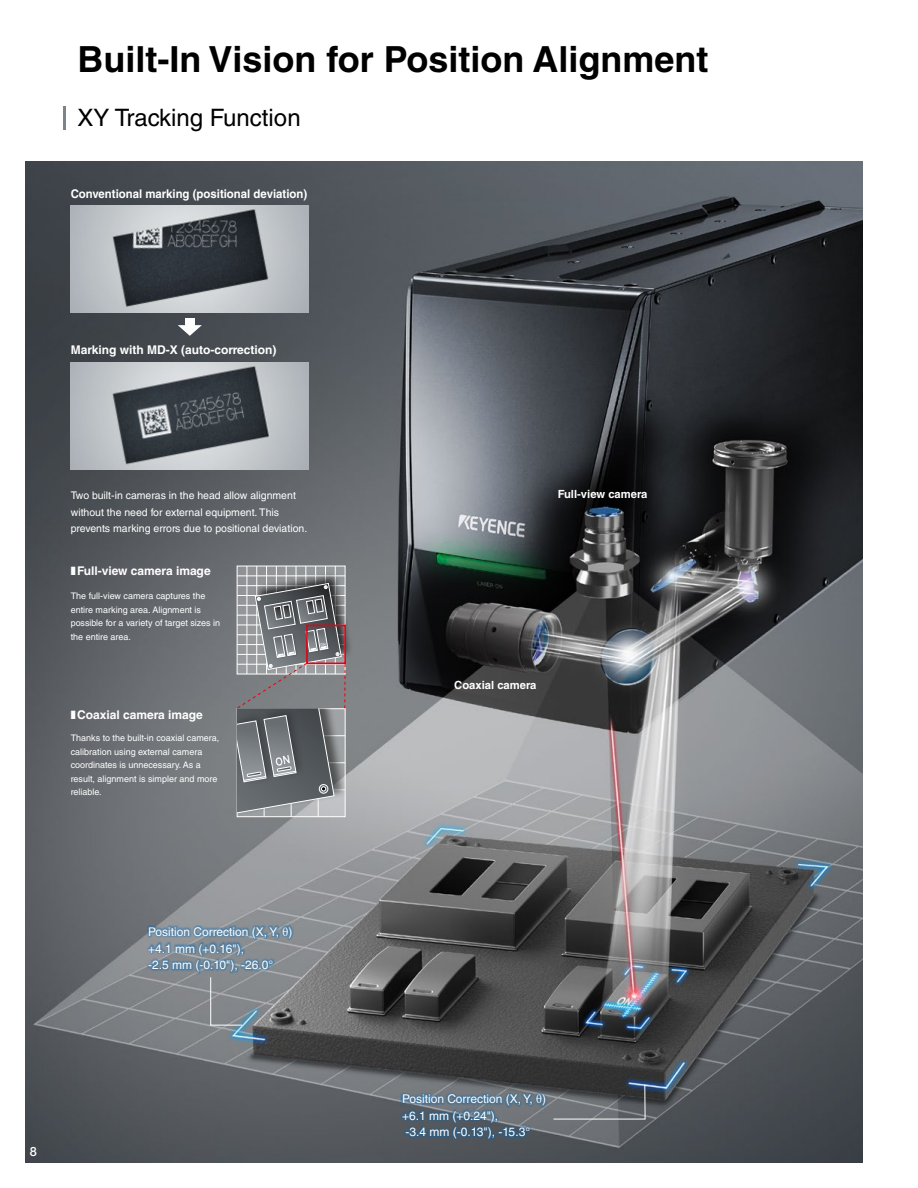
<style>
.page{position:relative;width:918px;height:1188px;background:#fff}
.page>*{position:absolute;margin:0;border:0;box-sizing:border-box;transform-origin:0 0}
.t1{font:700 36px "Helvetica LT Std";color:#000}
.t2{font:24px "Helvetica LT Std";color:#000}
.t3{font:500 12.75px "Helvetica Neue LT Std";color:#fff}
.t4{font:12px/16.5px "Helvetica LT Std";color:#fff}
.t5{font:700 12px "Helvetica LT Std";color:#fff}
.t6{font:700 12px "Helvetica LT Std";color:#fff;scale:.95 1}
.t7{font:700 11.25px "Helvetica LT Std";color:#fff}
.t8{font:10.5px/16.5px "Helvetica LT Std";color:#fff}
.t9{font:9px/13.5px "Helvetica LT Std";color:#fff}
.s1{font-family:"Minion Pro"}
</style>
<div class="page">
<hr style="left:64px;top:106px;width:2px;height:24px;background:#7d8488">
<img style="left:26px;top:162px;width:837px;height:1000px">
<svg style="left:239px;top:568px;width:104px;height:15px"></svg>
<hr style="left:335px;top:566px;width:1px;height:108px;background:#fff">
<hr style="left:325px;top:566px;width:1px;height:108px;background:#fff">
<hr style="left:315px;top:566px;width:1px;height:108px;background:#fff">
<hr style="left:306px;top:566px;width:1px;height:108px;background:#fff">
<hr style="left:296px;top:566px;width:1px;height:108px;background:#fff">
<hr style="left:286px;top:566px;width:1px;height:108px;background:#fff">
<hr style="left:276px;top:566px;width:1px;height:108px;background:#fff">
<hr style="left:266px;top:566px;width:1px;height:108px;background:#fff">
<hr style="left:256px;top:566px;width:1px;height:108px;background:#fff">
<hr style="left:247px;top:566px;width:1px;height:108px;background:#fff">
<hr style="left:237px;top:576px;width:108px;height:1px;background:#fff">
<div style="left:253px;top:571px;width:100px;height:101px;background:#000;opacity:.75"></div>
<div style="left:306px;top:625px;width:40px;height:39px;border:2px solid #e60012"></div>
<svg style="left:178px;top:325px;width:24px;height:11px"></svg>
<div style="left:185px;top:318px;width:10px;height:9px;background:#fff"></div>
<img style="left:71px;top:362px;width:238px;height:107px">
<img style="left:71px;top:205px;width:238px;height:107px">
<svg style="left:210px;top:977px;width:33px;height:49px;background:#8b8f92"></svg>
<svg style="left:553px;top:1084px;width:93px;height:36px;background:#5e6165"></svg>
<svg style="left:147px;top:925px;width:147px;height:49px;background:#738899"></svg>
<svg style="left:400px;top:1093px;width:148px;height:48px;background:#53687a"></svg>
<svg style="left:236px;top:583px;width:109px;height:233px;background:#7e8083"></svg>
<h1 class="t1" style="left:77px;top:38px;width:633px">Built-In Vision for Position Alignment</h1>
<h2 class="t2" style="left:77px;top:104px;width:225px">XY Tracking Function</h2>
<h3 class="t6" style="left:71px;top:186px;width:250px">Conventional marking (positional deviation)</h3>
<h3 class="t5" style="left:71px;top:343px;width:207px">Marking with MD-X (auto-correction)</h3>
<p class="t8" style="left:71px;top:487px;width:238px">Two built-in cameras in the head allow alignment without the need for external equipment. This prevents marking errors due to positional deviation.</p>
<h3 class="t5" style="left:71px;top:564px;width:141px">❚Full-view camera image</h3>
<p class="t9" style="left:71px;top:589px;width:151px">The full-view camera captures the entire marking area. Alignment is possible for a variety of target sizes in the entire area.</p>
<h3 class="t5" style="left:71px;top:707px;width:134px">❚Coaxial camera image</h3>
<p class="t9" style="left:71px;top:731px;width:150px">Thanks to the built-in coaxial camera, calibration using external camera coordinates is unnecessary. As a result, alignment is simpler and more reliable.</p>
<h3 class="t4" style="left:148px;top:924px;width:146px">Position Correction (X, Y, <span class="s1">θ</span>) +4.1 mm (+0.16"),<br>-2.5 mm (-0.10"), -26.0°</h3>
<h3 class="t3" style="left:30px;top:1144px;width:9px">8</h3>
<p class="t7" style="left:558px;top:487px;width:91px">Full-view camera</p>
<p class="t7" style="left:454px;top:678px;width:84px">Coaxial camera</p>
<h3 class="t4" style="left:402px;top:1091px;width:146px">Position Correction (X, Y, <span class="s1">θ</span>) +6.1 mm (+0.24"),<br>-3.4 mm (-0.13"), -15.3°</h3>
</div>
